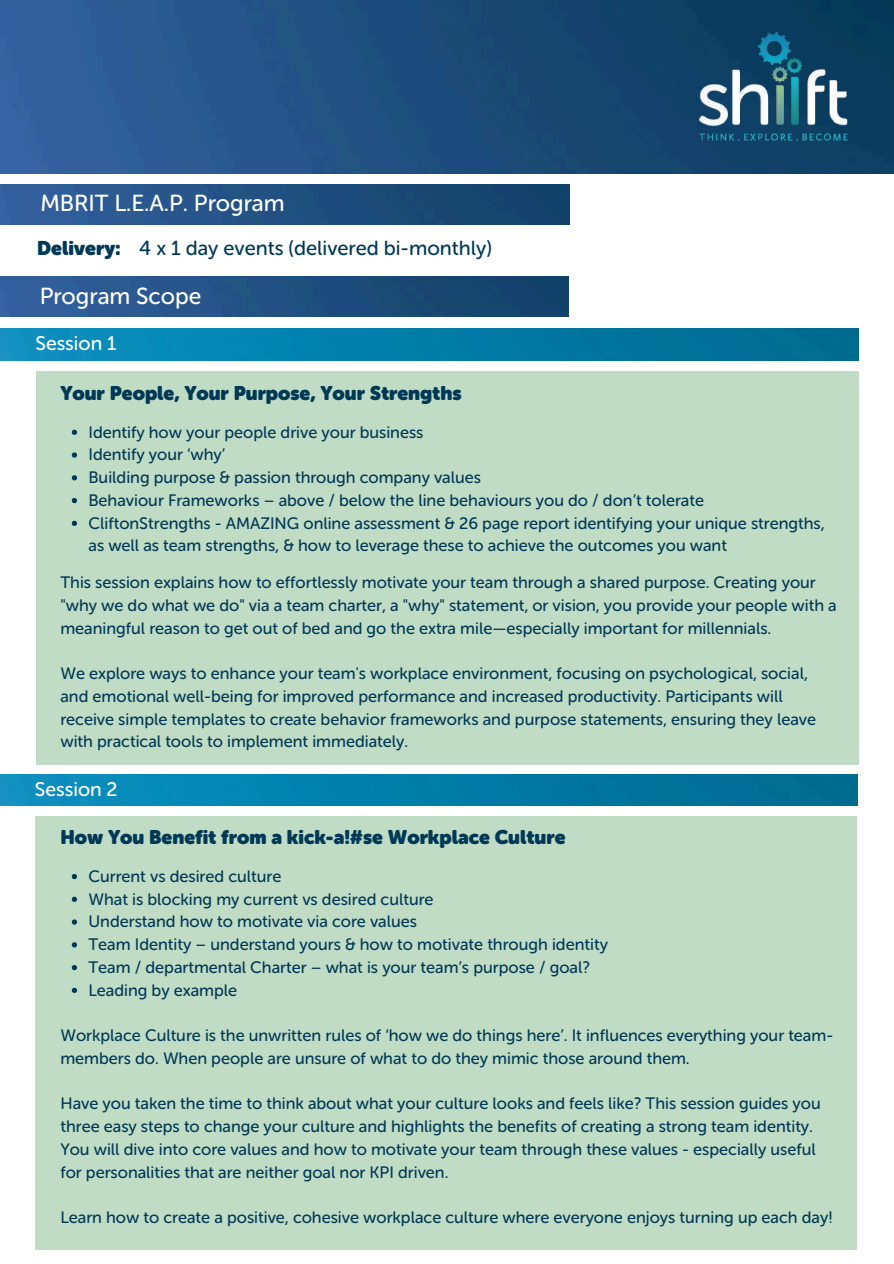
<style>
.page{position:relative;width:894px;height:1264px;background:#fff}
.page>*{position:absolute;margin:0;border:0;box-sizing:border-box;transform-origin:0 0}
.t1{font:23.1px "Museo Sans Rounded 500";color:#fff}
.t2{font:20.25px "Museo Sans Rounded 500";color:#003956}
.t3{font:19.65px "Museo Sans Rounded 500";color:#fff}
.t4{font:19.65px "Museo Sans Rounded";color:#003956}
.t5{font:19.5px "Museo Sans Rounded";color:#003956}
.t6{font:16.5px/22.8px "Museo Sans Rounded 500";color:#003956}
</style>
<div class="page">
<img style="left:0;top:1px;width:893px;height:172px">
<img style="left:690px;top:26px;width:168px;height:122px">
<img style="left:0;top:329px;width:858px;height:31px">
<img style="left:0;top:276px;width:568px;height:41px">
<div style="left:36px;top:372px;width:822px;height:392px;background:#c1dcc5"></div>
<svg style="left:72px;top:429px;width:5px;height:6px"></svg>
<svg style="left:72px;top:452px;width:5px;height:5px"></svg>
<svg style="left:72px;top:475px;width:5px;height:5px"></svg>
<svg style="left:72px;top:498px;width:5px;height:5px"></svg>
<svg style="left:72px;top:520px;width:5px;height:6px"></svg>
<img style="left:0;top:184px;width:569px;height:40px">
<div style="left:35px;top:815px;width:821px;height:434px;background:#c1dcc5"></div>
<svg style="left:72px;top:873px;width:5px;height:6px"></svg>
<svg style="left:72px;top:896px;width:5px;height:5px"></svg>
<svg style="left:72px;top:919px;width:5px;height:5px"></svg>
<svg style="left:72px;top:942px;width:5px;height:5px"></svg>
<svg style="left:72px;top:965px;width:5px;height:5px"></svg>
<svg style="left:72px;top:987px;width:5px;height:6px"></svg>
<img style="left:0;top:774px;width:857px;height:32px">
<h1 class="t1" style="left:40px;top:189px;width:246px">MBRIT L.E.A.P. Program</h1>
<p class="t4" style="left:37px;top:236px;width:85px">Delivery:</p>
<p class="t2" style="left:139px;top:235px;width:354px">4 x 1 day events (delivered bi-monthly)</p>
<h1 class="t1" style="left:40px;top:282px;width:163px">Program Scope</h1>
<p class="t3" style="left:35px;top:332px;width:82px">Session 1</p>
<p class="t5" style="left:60px;top:381px;width:402px">Your People, Your Purpose, Your Strengths</p>
<p class="t6" style="left:88px;top:420px;width:737px">Identify how your people drive your business<br>Identify your ‘why’<br>Building purpose &amp; passion through company values<br>Behaviour Frameworks – above / below the line behaviours you do / don’t tolerate CliftonStrengths - AMAZING online assessment &amp; 26 page report identifying your unique strengths, as well as team strengths, &amp; how to leverage these to achieve the outcomes you want</p>
<p class="t6" style="left:60px;top:571px;width:777px">This session explains how to effortlessly motivate your team through a shared purpose. Creating your "why we do what we do" via a team charter, a "why" statement, or vision, you provide your people with a meaningful reason to get out of bed and go the extra mile—especially important for millennials.</p>
<p class="t6" style="left:60px;top:662px;width:757px">We explore ways to enhance your team's workplace environment, focusing on psychological, social, and emotional well-being for improved performance and increased productivity. Participants will receive simple templates to create behavior frameworks and purpose statements, ensuring they leave with practical tools to implement immediately.</p>
<p class="t3" style="left:35px;top:777px;width:84px">Session 2</p>
<p class="t5" style="left:60px;top:825px;width:506px">How You Benefit from a kick-a!#se Workplace Culture</p>
<p class="t6" style="left:88px;top:864px;width:521px">Current vs desired culture<br>What is blocking my current vs desired culture<br>Understand how to motivate via core values<br>Team Identity – understand yours &amp; how to motivate through identity Team / departmental Charter – what is your team’s purpose / goal?<br>Leading by example</p>
<p class="t6" style="left:60px;top:1024px;width:774px">Workplace Culture is the unwritten rules of ‘how we do things here’. It influences everything your team&shy;members do. When people are unsure of what to do they mimic those around them.</p>
<p class="t6" style="left:60px;top:1092px;width:761px">Have you taken the time to think about what your culture looks and feels like? This session guides you three easy steps to change your culture and highlights the benefits of creating a strong team identity.<br>You will dive into core values and how to motivate your team through these values - especially useful for personalities that are neither goal nor KPI driven.</p>
<p class="t6" style="left:60px;top:1206px;width:773px">Learn how to create a positive, cohesive workplace culture where everyone enjoys turning up each day!</p>
</div>
